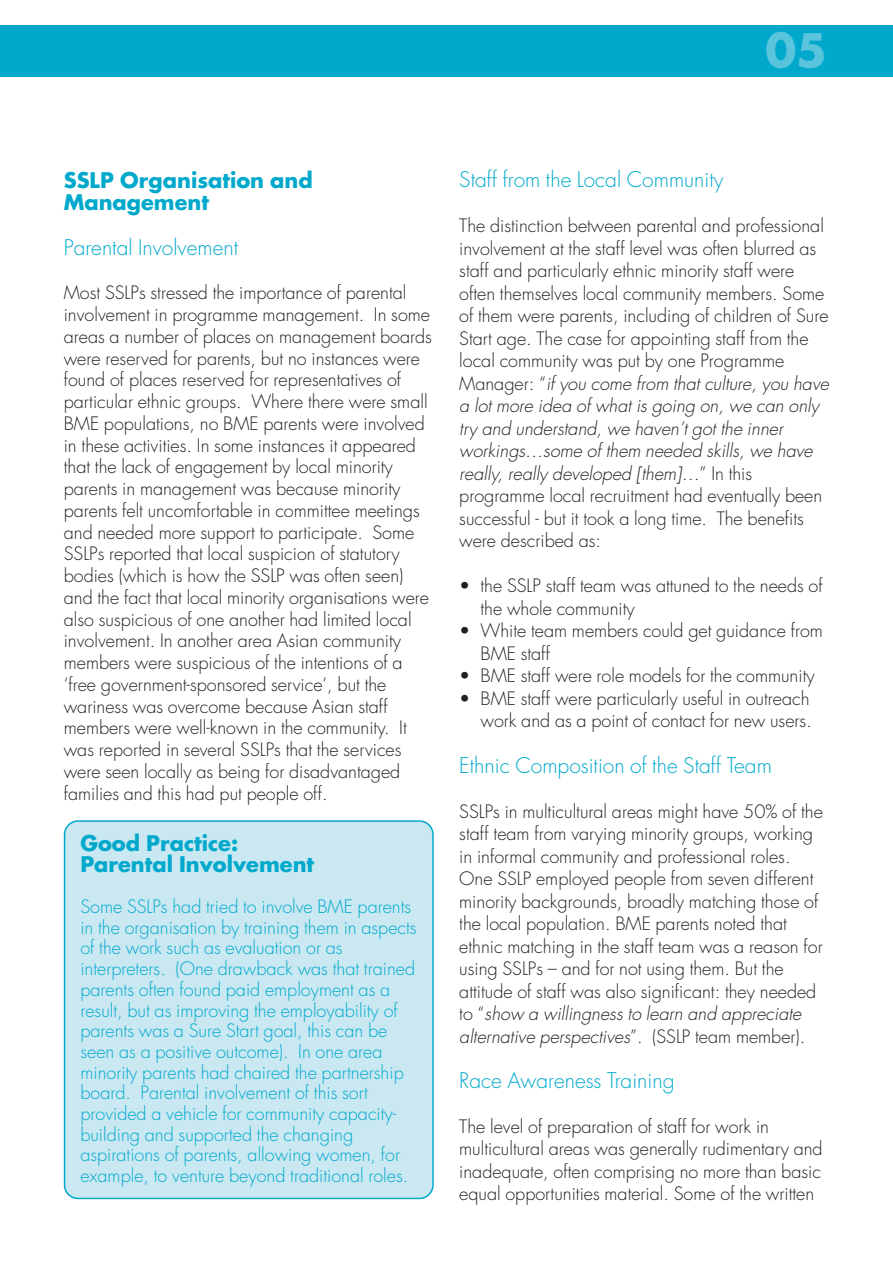
<style>
.page{position:relative;width:893px;height:1263px;background:#fff}
.page>*{position:absolute;margin:0;border:0;box-sizing:border-box;transform-origin:0 0}
.t1{font:700 45px "Futura";color:#5bc4dd}
.t2{font:300 21px "Futura";color:#00a9cc}
.t3{font:700 21px/22.5px "Futura";color:#00a9cc}
.t4{font:300 18px/22.5px "Futura";color:#231f20}
.t5{font:300 18px/20.7px "Futura";color:#00a9cc}
.s1{font-style:italic}
</style>
<div class="page">
<div style="left:0;top:26px;width:893px;height:51px;background:#00a9cc"></div>
<div style="left:64px;top:820px;width:370px;height:379px;background:#c9e8f2"></div>
<h1 class="t1" style="left:765px;top:30px;width:63px">05</h1>
<p class="t3" style="left:64px;top:170px;width:250px">SSLP Organisation and<br>Management</p>
<p class="t2" style="left:64px;top:238px;width:176px">Parental Involvement</p>
<p class="t4" style="left:64px;top:283px;width:370px;line-height:21.8px">Most SSLPs stressed the importance of parental involvement in programme management. In some areas a number of places on management boards were reserved for parents, but no instances were found of places reserved for representatives of particular ethnic groups. Where there were small BME populations, no BME parents were involved in these activities. In some instances it appeared that the lack of engagement by local minority parents in management was because minority parents felt uncomfortable in committee meetings and needed more support to participate. Some SSLPs reported that local suspicion of statutory bodies (which is how the SSLP was often seen) and the fact that local minority organisations were also suspicious of one another had limited local involvement. In another area Asian community members were suspicious of the intentions of a ‘free government-sponsored service’, but the wariness was overcome because Asian staff members were well-known in the community. It was reported in several SSLPs that the services were seen locally as being for disadvantaged families and this had put people off.</p>
<p class="t3" style="left:80px;top:834px;width:235px;line-height:20.7px">Good Practice:<br>Parental Involvement</p>
<p class="t5" style="left:80px;top:898px;width:338px">Some SSLPs had tried to involve BME parents in the organisation by training them in aspects of the work such as evaluation or as interpreters. (One drawback was that trained parents often found paid employment as a result, but as improving the employability of parents was a Sure Start goal, this can be seen as a positive outcome). In one area minority parents had chaired the partnership board. Parental involvement of this sort provided a vehicle for community capacity&shy;building and supported the changing aspirations of parents, allowing women, for example, to venture beyond traditional roles.</p>
<p class="t2" style="left:459px;top:170px;width:266px">Staff from the Local Community</p>
<p class="t4" style="left:459px;top:216px;width:371px">The distinction between parental and professional involvement at the staff level was often blurred as staff and particularly ethnic minority staff were often themselves local community members. Some of them were parents, including of children of Sure Start age. The case for appointing staff from the local community was put by one Programme Manager: “<span class="s1">if you come from that culture, you have a lot more idea of what is going on, we can only try and understand, we haven’t got the inner workings…some of them needed skills, we have really, really developed [them]…</span>” In this programme local recruitment had eventually been successful - but it took a long time. The benefits were described as:</p>
<p class="t4" style="left:480px;top:576px;width:344px;text-indent:-21px">• the SSLP staff team was attuned to the needs of the whole community</p>
<p class="t4" style="left:480px;top:621px;width:344px;text-indent:-21px">• White team members could get guidance from<br>BME staff</p>
<p class="t4" style="left:459px;top:666px;width:357px">• BME staff were role models for the community</p>
<p class="t4" style="left:459px;top:689px;width:354px;text-align:right">• BME staff were particularly useful in outreach work and as a point of contact for new users.</p>
<p class="t2" style="left:459px;top:755px;width:314px">Ethnic Composition of the Staff Team</p>
<p class="t4" style="left:459px;top:801px;width:365px">SSLPs in multicultural areas might have 50% of the staff team from varying minority groups, working in informal community and professional roles.<br>One SSLP employed people from seven different minority backgrounds, broadly matching those of the local population. BME parents noted that ethnic matching in the staff team was a reason for using SSLPs – and for not using them. But the attitude of staff was also significant: they needed to “<span class="s1">show a willingness to learn and appreciate alternative perspectives</span>”. (SSLP team member).</p>
<p class="t2" style="left:459px;top:1070px;width:217px">Race Awareness Training</p>
<p class="t4" style="left:459px;top:1116px;width:365px">The level of preparation of staff for work in multicultural areas was generally rudimentary and inadequate, often comprising no more than basic equal opportunities material. Some of the written</p>
</div>
